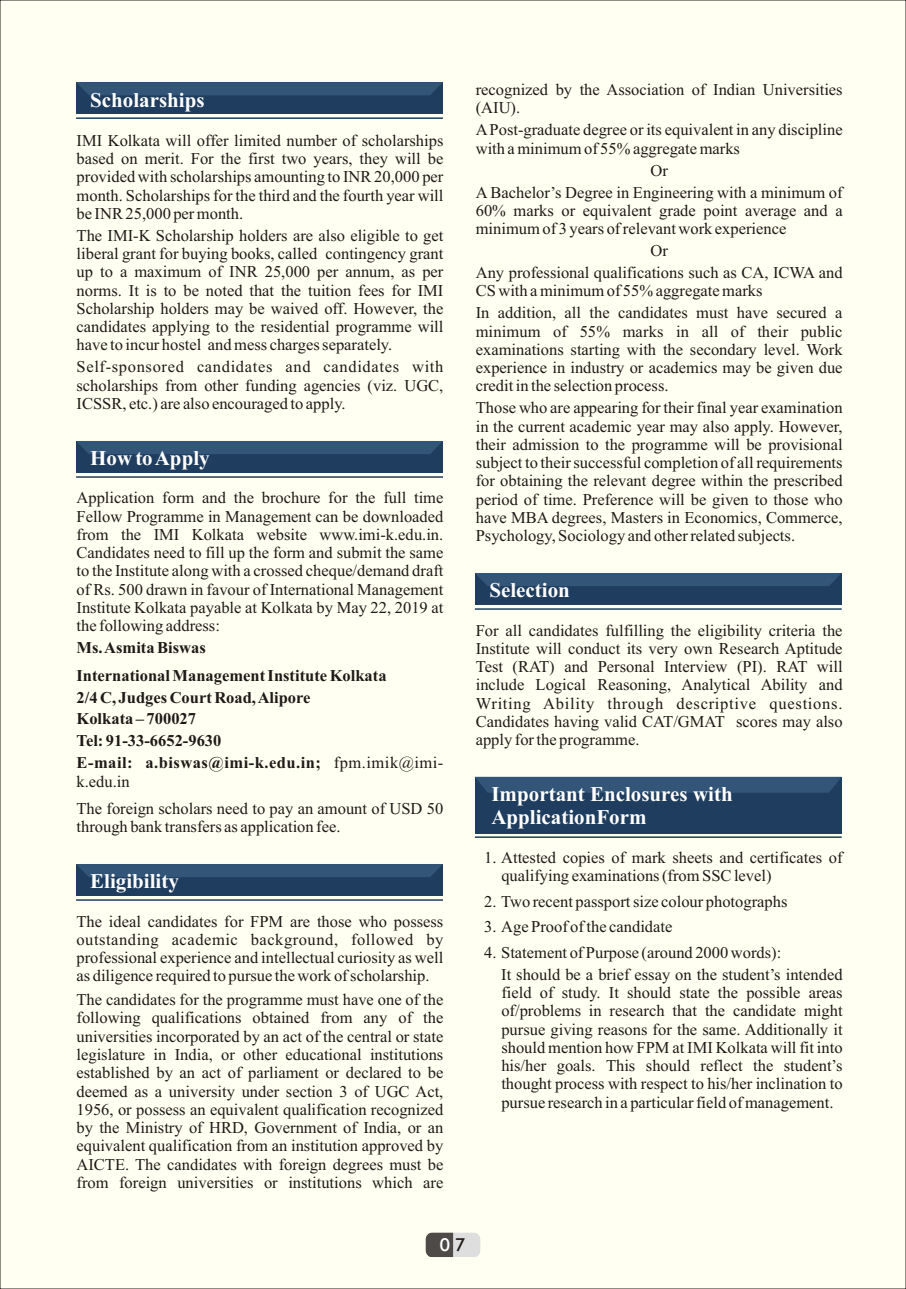
<style>
.page{position:relative;width:906px;height:1289px;background:#fff}
.page>*{position:absolute;margin:0;border:0;box-sizing:border-box;transform-origin:0 0}
.t1{font:700 21px/23.2px "Times New Roman";color:#fff}
.t2{font:500 18px "Futura BT";color:#1f1a17}
.t3{font:16.5px/18.3px "Times New Roman";color:#1f1a17;text-align:justify}
.t4{font:700 16.5px/21.9px "Times New Roman";color:#1f1a17}
.s1{font-weight:400}
.s2{color:#fff}
</style>
<div class="page">
<div style="left:0;top:0;width:906px;height:1288px;background:#fffff2"></div>
<svg style="left:426px;top:1232px;width:54px;height:24px"></svg>
<div style="left:76px;top:82px;width:367px;height:32px;background:#1f3d5e"></div>
<div style="left:77px;top:82px;width:366px;height:13px;background:#325578"></div>
<hr style="left:76px;top:117px;width:367px;height:2px;background:#1f3d5e">
<div style="left:76px;top:864px;width:367px;height:31px;background:#1f3d5e"></div>
<div style="left:77px;top:864px;width:366px;height:13px;background:#325578"></div>
<hr style="left:76px;top:899px;width:367px;height:1px;background:#1f3d5e">
<div style="left:76px;top:441px;width:367px;height:32px;background:#1f3d5e"></div>
<div style="left:77px;top:441px;width:365px;height:13px;background:#325578"></div>
<hr style="left:76px;top:476px;width:367px;height:2px;background:#1f3d5e">
<div style="left:475px;top:573px;width:366px;height:32px;background:#1f3d5e"></div>
<div style="left:475px;top:573px;width:366px;height:13px;background:#325578"></div>
<hr style="left:475px;top:608px;width:366px;height:1px;background:#1f3d5e">
<div style="left:475px;top:776px;width:366px;height:57px;background:#1f3d5e"></div>
<svg style="left:475px;top:776px;width:366px;height:16px;background:#3b5c7d"></svg>
<hr style="left:475px;top:836px;width:366px;height:2px;background:#1f3d5e">
<p class="t1" style="left:90px;top:91px;width:116px">Scholarships</p>
<p class="t3" style="left:77px;top:133px;width:368px">IMI Kolkata will offer limited number of scholarships based on merit. For the first two years, they will be provided with scholarships amounting to INR 20,000 per month. Scholarships for the third and the fourth year will be INR 25,000 per month.</p>
<p class="t3" style="left:77px;top:228px;width:368px">The IMI-K Scholarship holders are also eligible to get liberal grant for buying books, called contingency grant up to a maximum of INR 25,000 per annum, as per norms. It is to be noted that the tuition fees for IMI Scholarship holders may be waived off. However, the candidates applying to the residential programme will have to incur hostel and mess charges separately.</p>
<p class="t3" style="left:77px;top:359px;width:368px">Self-sponsored candidates and candidates with scholarships from other funding agencies (viz. UGC, ICSSR, etc.) are also encouraged to apply.</p>
<p class="t1" style="left:90px;top:448px;width:121px">How to Apply</p>
<p class="t3" style="left:77px;top:490px;width:368px">Application form and the brochure for the full time Fellow Programme in Management can be downloaded from the IMI Kolkata website www.imi-k.edu.in.<br>Candidates need to fill up the form and submit the same to the Institute along with a crossed cheque/demand draft of Rs. 500 drawn in favour of International Management Institute Kolkata payable at Kolkata by May 22, 2019 at the following address:</p>
<p class="t4" style="left:77px;top:635px;width:311px;line-height:27.5px">Ms. Asmita Biswas<br>International Management Institute Kolkata</p>
<p class="t4" style="left:77px;top:687px;width:368px">2/4 C, Judges Court Road, Alipore<br>Kolkata – 700027<br>Tel: 91-33-6652-9630<br>E-mail: a.biswas@imi-k.edu.in; <span class="s1">fpm.imik@imi-</span></p>
<p class="t3" style="left:77px;top:769px;width:368px;line-height:27.5px">k.edu.in<br>The foreign scholars need to pay an amount of USD 50</p>
<p class="t3" style="left:77px;top:819px;width:265px">through bank transfers as application fee.</p>
<p class="t1" style="left:90px;top:871px;width:90px">Eligibility</p>
<p class="t3" style="left:77px;top:913px;width:368px">The ideal candidates for FPM are those who possess outstanding academic background, followed by professional experience and intellectual curiosity as well as diligence required to pursue the work of scholarship.</p>
<p class="t3" style="left:76px;top:992px;width:368px">The candidates for the programme must have one of the following qualifications obtained from any of the universities incorporated by an act of the central or state legislature in India, or other educational institutions established by an act of parliament or declared to be deemed as a university under section 3 of UGC Act, 1956, or possess an equivalent qualification recognized by the Ministry of HRD, Government of India, or an equivalent qualification from an institution approved by AICTE. The candidates with foreign degrees must be from foreign universities or institutions which are</p>
<p class="t3" style="left:476px;top:82px;width:368px">recognized by the Association of Indian Universities (AIU).</p>
<p class="t3" style="left:476px;top:122px;width:368px">APost-graduate degree or its equivalent in any discipline with a minimum of 55% aggregate marks</p>
<p class="t3" style="left:476px;top:161px;width:368px;line-height:21.9px;text-align:center">Or<br>A Bachelor’s Degree in Engineering with a minimum of</p>
<p class="t3" style="left:476px;top:203px;width:368px">60% marks or equivalent grade point average and a minimum of 3 years of relevant work experience</p>
<p class="t3" style="left:476px;top:241px;width:368px;line-height:21.9px;text-align:center">Or<br>Any professional qualifications such as CA, ICWA and</p>
<p class="t3" style="left:476px;top:281px;width:368px;line-height:21.9px">CS with a minimum of 55% aggregate marks<br>In addition, all the candidates must have secured a</p>
<p class="t3" style="left:476px;top:323px;width:368px">minimum of 55% marks in all of their public examinations starting with the secondary level. Work experience in industry or academics may be given due credit in the selection process.</p>
<p class="t3" style="left:476px;top:400px;width:368px">Those who are appearing for their final year examination in the current academic year may also apply. However, their admission to the programme will be provisional subject to their successful completion of all requirements for obtaining the relevant degree within the prescribed period of time. Preference will be given to those who have MBA degrees, Masters in Economics, Commerce, Psychology, Sociology and other related subjects.</p>
<p class="t1" style="left:489px;top:580px;width:82px">Selection</p>
<p class="t3" style="left:476px;top:622px;width:368px">For all candidates fulfilling the eligibility criteria the Institute will conduct its very own Research Aptitude Test (RAT) and Personal Interview (PI). RAT will include Logical Reasoning, Analytical Ability and Writing Ability through descriptive questions.<br>Candidates having valid CAT/GMAT scores may also apply for the programme.</p>
<p class="t1" style="left:491px;top:784px;width:243px">Important Enclosures with<br>ApplicationForm</p>
<p class="t3" style="left:501px;top:849px;width:343px;text-indent:-17px">1. Attested copies of mark sheets and certificates of qualifying examinations (from SSC level)</p>
<p class="t3" style="left:484px;top:893px;width:305px">2. Two recent passport size colour photographs</p>
<p class="t3" style="left:484px;top:919px;width:190px">3. Age Proof of the candidate</p>
<p class="t3" style="left:501px;top:942px;width:343px;line-height:21.9px;text-indent:-17px">4. Statement of Purpose (around 2000 words):<br>It should be a brief essay on the student’s intended</p>
<p class="t3" style="left:501px;top:984px;width:343px">field of study. It should state the possible areas of/problems in research that the candidate might pursue giving reasons for the same. Additionally it should mention how FPM at IMI Kolkata will fit into his/her goals. This should reflect the student’s thought process with respect to his/her inclination to pursue research in a particular field of management.</p>
<p class="t2" style="left:439px;top:1237px;width:28px"><span class="s2">0</span>17</p>
</div>
